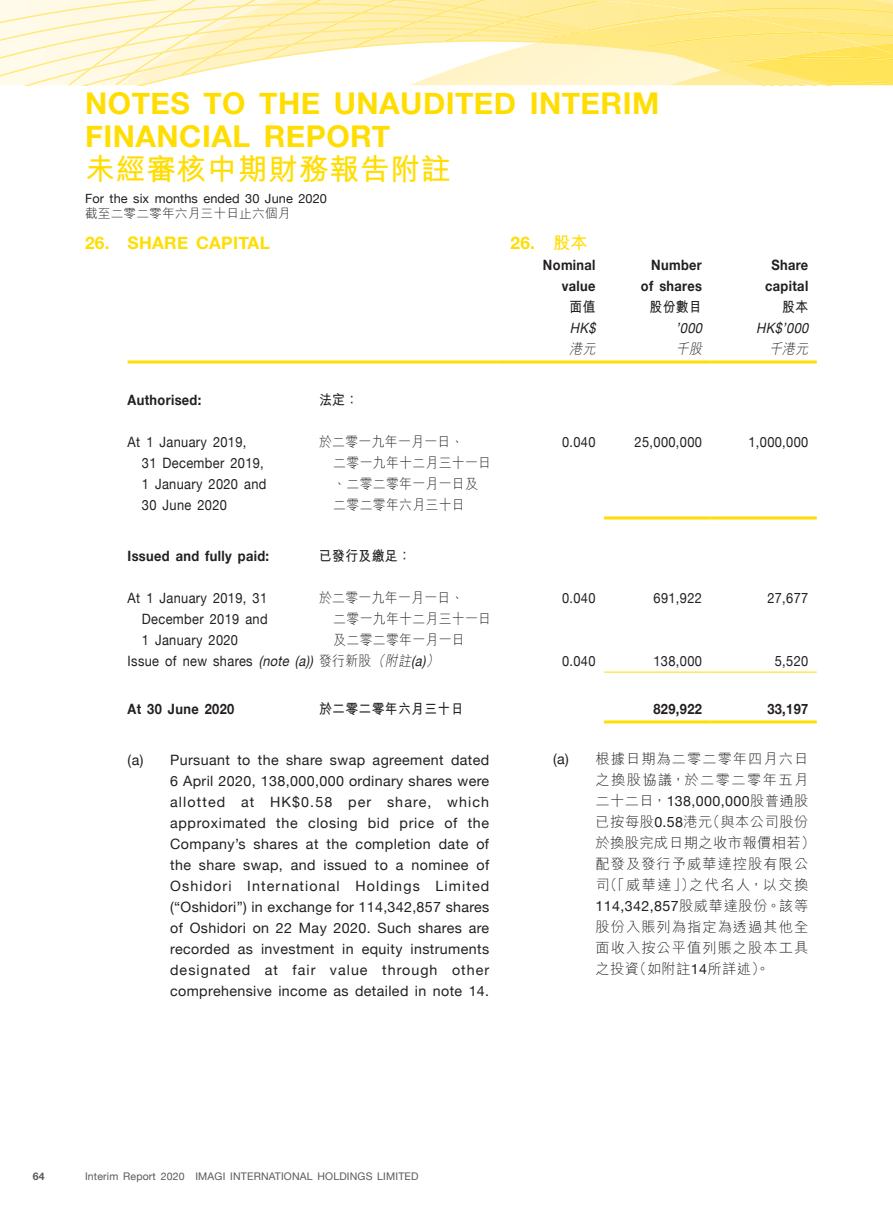
<style>
.page{position:relative;width:893px;height:1212px;background:#fff}
.page>*{position:absolute;margin:0;border:0;box-sizing:border-box;transform-origin:0 0}
.t1{font:700 30px/33px "Helvetica Neue";letter-spacing:.015em;color:#fd0}
.t2{font:30px "M Hei HK Bold E Ten B5 H";letter-spacing:.015em;color:#fd0}
.t3{font:700 17.25px "Helvetica Neue";letter-spacing:.015em;color:#fd0}
.t4{font:14.25px/21px "Helvetica Neue";letter-spacing:.025em;color:#231f20;text-align:justify}
.t5{font:14.25px/21px "Helvetica Neue";letter-spacing:.025em;color:#231f20;scale:.9 1}
.t6{font:14.25px/21px "M Hei HK Light E Ten B5 H";letter-spacing:.03em;color:#231f20}
.t7{font:700 14.25px "Helvetica Neue";letter-spacing:.025em;color:#231f20;scale:.9 1}
.t8{font:14.25px/21px "M Hei HK Light E Ten B5 H";letter-spacing:.03em;color:#231f20;scale:.9 1}
.t9{font:14.25px/21px "M Hei HK Light E Ten B5 H";letter-spacing:.07em;color:#231f20;text-align:right}
.t10{font:14.25px "M Hei HK Bold E Ten B5 H";letter-spacing:.025em;color:#231f20;scale:.9 1}
.t11{font:italic 14.25px "Helvetica Neue";color:#231f20;scale:.9 1}
.t12{font:italic 14.25px "M Hei HK Light E Ten B5 H";color:#231f20;scale:.9 1}
.t13{font:12.75px "Helvetica Neue";letter-spacing:.005em;color:#231f20}
.t14{font:12.75px "M Hei HK Light E Ten B5 H";letter-spacing:.005em;color:#231f20}
.t15{font:10.5px "Helvetica Neue";letter-spacing:.015em;color:#58595b}
.t16{font:700 10.5px "Helvetica Neue";color:#58595b}
.s1{font-family:"M Hei HK Bold E Ten B5 H";font-weight:400}
.s2{font-style:italic}
.s3{font-family:"M Hei HK Light E Ten B5 H"}
.s4{font-family:"M Hei HK Light E Ten B5 H";font-style:italic}
.s5{font-family:"Helvetica Neue"}
</style>
<div class="page">
<svg style="left:0;top:0;width:892px;height:85px;background:#fff1b5"></svg>
<hr style="left:128px;top:360px;width:191px;height:3px;background:#fd0">
<hr style="left:319px;top:360px;width:178px;height:3px;background:#fd0">
<hr style="left:497px;top:360px;width:107px;height:3px;background:#fd0">
<hr style="left:604px;top:360px;width:106px;height:3px;background:#fd0">
<hr style="left:710px;top:360px;width:106px;height:3px;background:#fd0">
<hr style="left:604px;top:516px;width:106px;height:3px;background:#fd0">
<hr style="left:710px;top:516px;width:106px;height:3px;background:#fd0">
<hr style="left:604px;top:672px;width:106px;height:1px;background:#fd0">
<hr style="left:710px;top:672px;width:106px;height:1px;background:#fd0">
<hr style="left:604px;top:720px;width:106px;height:3px;background:#fd0">
<hr style="left:710px;top:720px;width:106px;height:3px;background:#fd0">
<h1 class="t1" style="left:85px;top:86px;width:575px">NOTES TO THE UNAUDITED INTERIM<br>FINANCIAL REPORT</h1>
<h1 class="t2" style="left:85px;top:157px;width:367px">未經審核中期財務報告附註</h1>
<p class="t13" style="left:85px;top:191px;width:243px">For the six months ended 30 June 2020</p>
<p class="t14" style="left:85px;top:209px;width:207px">截至二零二零年六月三十日止六個月</p>
<p class="t3" style="left:85px;top:233px;width:186px">26. SHARE CAPITAL</p>
<p class="t3" style="left:510px;top:233px;width:79px">26. <span class="s1">股本</span></p>
<p class="t7" style="left:543px;top:257px;width:60px">Nominal</p>
<p class="t7" style="left:651px;top:257px;width:58px">Number</p>
<p class="t7" style="left:771px;top:257px;width:42px">Share</p>
<p class="t7" style="left:562px;top:278px;width:39px">value</p>
<p class="t7" style="left:641px;top:278px;width:69px">of shares</p>
<p class="t7" style="left:765px;top:278px;width:49px">capital</p>
<p class="t10" style="left:569px;top:302px;width:30px">面值</p>
<p class="t10" style="left:649px;top:302px;width:60px">股份數目</p>
<p class="t10" style="left:782px;top:302px;width:30px">股本</p>
<p class="t11" style="left:570px;top:320px;width:34px">HK$</p>
<p class="t11" style="left:676px;top:320px;width:34px">’000</p>
<p class="t11" style="left:756px;top:320px;width:63px">HK$’000</p>
<p class="t12" style="left:569px;top:344px;width:33px">港元</p>
<p class="t12" style="left:676px;top:344px;width:33px">千股</p>
<p class="t12" style="left:769px;top:344px;width:48px">千港元</p>
<p class="t7" style="left:128px;top:392px;width:83px">Authorised:</p>
<p class="t10" style="left:319px;top:395px;width:45px">法定：</p>
<p class="t5" style="left:142px;top:432px;width:140px;text-indent:-14px">At 1 January 2019,<br>31 December 2019,<br>1 January 2020 and<br>30 June 2020</p>
<p class="t8" style="left:333px;top:434px;width:177px;text-indent:-14px">於二零一九年一月一日、<br>二零一九年十二月三十一日、二零二零年一月一日及二零二零年六月三十日</p>
<p class="t5" style="left:562px;top:432px;width:39px">0.040</p>
<p class="t5" style="left:634px;top:432px;width:76px">25,000,000</p>
<p class="t5" style="left:748px;top:432px;width:68px">1,000,000</p>
<p class="t7" style="left:128px;top:548px;width:159px">Issued and fully paid:</p>
<p class="t10" style="left:319px;top:551px;width:104px">已發行及繳足：</p>
<p class="t5" style="left:142px;top:588px;width:141px;text-align:justify;text-indent:-14px">At 1 January 2019, 31<br>December 2019 and 1 January 2020</p>
<p class="t8" style="left:333px;top:590px;width:177px;text-indent:-14px">於二零一九年一月一日、<br>二零一九年十二月三十一日及二零二零年一月一日</p>
<p class="t5" style="left:562px;top:588px;width:39px">0.040</p>
<p class="t5" style="left:653px;top:588px;width:55px">691,922</p>
<p class="t5" style="left:767px;top:588px;width:47px">27,677</p>
<p class="t5" style="left:128px;top:651px;width:350px">Issue of new shares <span class="s2">(note (a))</span> <span class="s3">發行新股</span><span class="s4">（附註</span><span class="s2">(a)</span><span class="s4">）</span></p>
<p class="t5" style="left:562px;top:651px;width:39px">0.040</p>
<p class="t5" style="left:653px;top:651px;width:55px">138,000</p>
<p class="t5" style="left:774px;top:651px;width:39px">5,520</p>
<p class="t7" style="left:128px;top:701px;width:120px">At 30 June 2020</p>
<p class="t10" style="left:319px;top:704px;width:162px">於二零二零年六月三十日</p>
<p class="t7" style="left:653px;top:701px;width:55px">829,922</p>
<p class="t7" style="left:767px;top:701px;width:47px">33,197</p>
<p class="t4" style="left:170px;top:750px;width:320px;text-indent:-43px">(a) Pursuant to the share swap agreement dated 6 April 2020, 138,000,000 ordinary shares were allotted at HK$0.58 per share, which approximated the closing bid price of the Company’s shares at the completion date of the share swap, and issued to a nominee of Oshidori International Holdings Limited (“Oshidori”) in exchange for 114,342,857 shares of Oshidori on 22 May 2020. Such shares are recorded as investment in equity instruments designated at fair value through other comprehensive income as detailed in note 14.</p>
<p class="t9" style="left:553px;top:750px;width:257px"><span class="s5">(a)</span> 根據日期為二零二零年四月六日之換股協議，於二零二零年五月</p>
<p class="t4" style="left:595px;top:790px;width:214px"><span class="s3">二十二日，</span>138,000,000<span class="s3">股普通股</span></p>
<p class="t6" style="left:595px;top:813px;width:221px">已按每股<span class="s5">0.58</span>港元（與本公司股份於換股完成日期之收市報價相若）配發及發行予威華達控股有限公司（「威華達」）之代名人，以交換</p>
<p class="t4" style="left:595px;top:895px;width:214px">114,342,857<span class="s3">股威華達股份。該等</span></p>
<p class="t6" style="left:595px;top:918px;width:214px;text-align:justify">股份入賬列為指定為透過其他全面收入按公平值列賬之股本工具之投資（如附註<span class="s5">14</span>所詳述）。</p>
<p class="t16" style="left:33px;top:1169px;width:13px">64</p>
<p class="t15" style="left:85px;top:1170px;width:335px">Interim Report 2020 IMAGI INTERNATIONAL HOLDINGS LIMITED</p>
</div>
